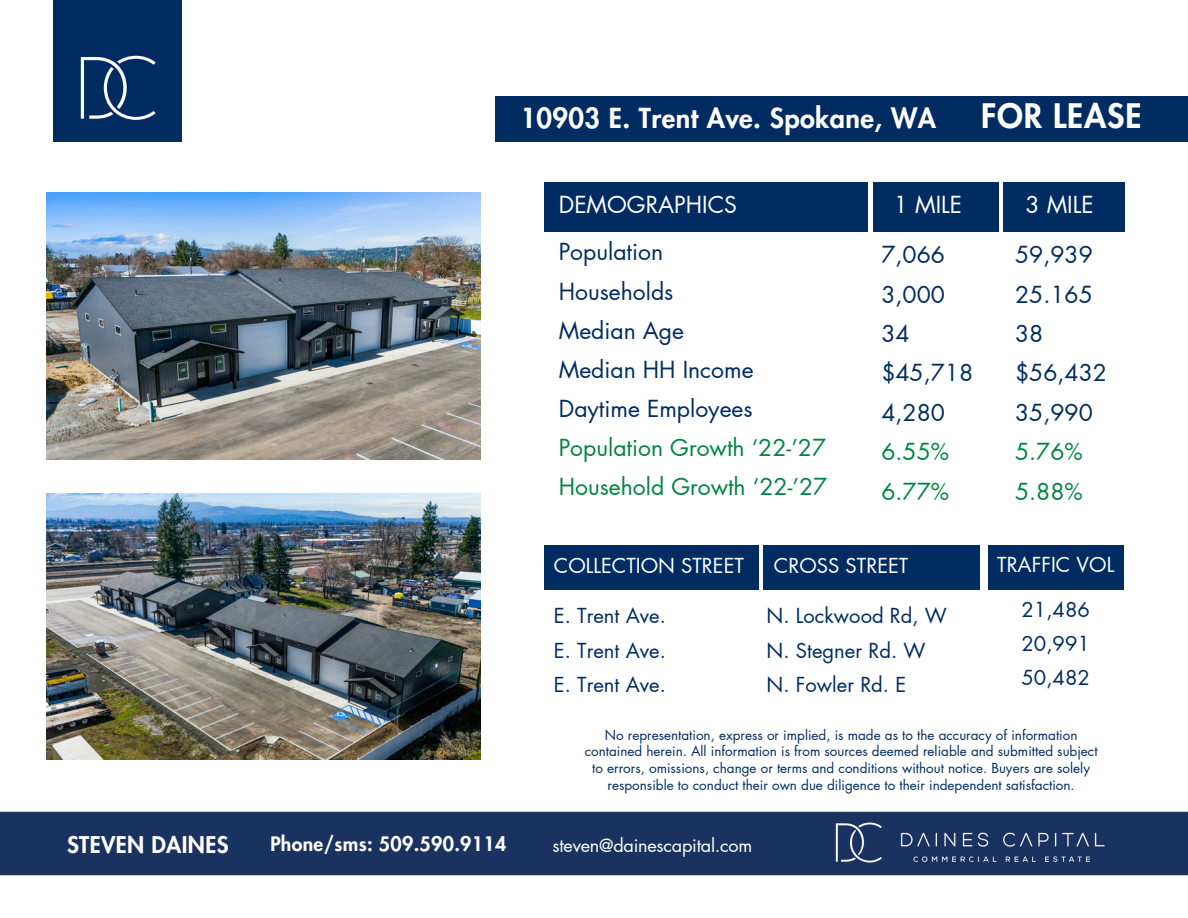
<style>
.page{position:relative;width:1188px;height:918px;background:#fff}
.page>*{position:absolute;margin:0;border:0;box-sizing:border-box;transform-origin:0 0}
.t1{font:800 33px "Futura LT Pro";letter-spacing:.025em;color:#fff}
.t2{font:800 27px "Futura LT Pro";letter-spacing:.015em;color:#fff}
.t3{font:22.95px/39.5px "Futura LT Pro";color:#012c62}
.t4{font:22.95px "Futura LT Pro";color:#fff}
.t5{font:800 22.5px "Futura LT Pro";letter-spacing:.015em;color:#fff}
.t6{font:20.25px "Futura LT Pro";color:#012c62}
.t7{font:20.25px "Futura LT Pro";color:#fff}
.t8{font:800 19.5px "Futura LT Pro";letter-spacing:.015em;color:#fff}
.t9{font:18px "Futura LT Pro";letter-spacing:-.01em;color:#fff}
.t10{font:13.5px/16.8px "Futura LT Pro";color:#012c62;text-align:center}
.s1{color:#008540}
</style>
<div class="page">
<div style="left:54px;top:0;width:128px;height:142px;background:#012c62"></div>
<svg style="left:81px;top:56px;width:75px;height:64px"></svg>
<div style="left:0;top:811px;width:1188px;height:65px;background:#19325f"></div>
<div style="left:495px;top:96px;width:693px;height:46px;background:#012c62"></div>
<div style="left:545px;top:182px;width:323px;height:50px;background:#012c62"></div>
<div style="left:873px;top:182px;width:125px;height:50px;background:#012c62"></div>
<div style="left:1003px;top:182px;width:122px;height:50px;background:#012c62"></div>
<div style="left:545px;top:546px;width:214px;height:44px;background:#012c62"></div>
<div style="left:764px;top:546px;width:216px;height:44px;background:#012c62"></div>
<div style="left:988px;top:546px;width:136px;height:44px;background:#012c62"></div>
<img style="left:46px;top:493px;width:435px;height:267px">
<img style="left:46px;top:193px;width:435px;height:267px">
<h1 class="t2" style="left:520px;top:106px;width:417px">10903 E. Trent Ave. Spokane, WA</h1>
<h2 class="t1" style="left:981px;top:101px;width:162px">FOR LEASE</h2>
<h4 class="t4" style="left:559px;top:194px;width:180px">DEMOGRAPHICS</h4>
<h5 class="t4" style="left:894px;top:194px;width:70px">1 MILE</h5>
<h4 class="t4" style="left:1025px;top:194px;width:70px">3 MILE</h4>
<h5 class="t3" style="left:559px;top:233px;width:270px">Population<br>Households<br>Median Age<br>Median HH Income<br>Daytime Employees<br><span class="s1">Population Growth ‘22-’27<br>Household Growth ‘22-’27</span></h5>
<p class="t3" style="left:881px;top:236px;width:93px">7,066<br>3,000<br>34 $45,718<br>4,280<br><span class="s1">6.55%<br>6.77%</span></p>
<h6 class="t3" style="left:1015px;top:236px;width:93px">59,939<br>25.165<br>38 $56,432<br>35,990<br><span class="s1">5.76%<br>5.88%</span></h6>
<h5 class="t7" style="left:554px;top:556px;width:192px">COLLECTION STREET</h5>
<h6 class="t7" style="left:774px;top:556px;width:136px">CROSS STREET</h6>
<p class="t7" style="left:997px;top:556px;width:119px">TRAFFIC VOL</p>
<p class="t6" style="left:554px;top:606px;width:113px">E. Trent Ave.</p>
<p class="t6" style="left:554px;top:641px;width:113px">E. Trent Ave.</p>
<p class="t6" style="left:554px;top:675px;width:113px">E. Trent Ave.</p>
<h6 class="t6" style="left:767px;top:606px;width:182px">N. Lockwood Rd, W</h6>
<p class="t6" style="left:767px;top:641px;width:160px">N. Stegner Rd. W</p>
<p class="t6" style="left:767px;top:675px;width:141px">N. Fowler Rd. E</p>
<p class="t6" style="left:1021px;top:601px;width:70px">21,486</p>
<p class="t6" style="left:1021px;top:634px;width:70px">20,991</p>
<p class="t6" style="left:1021px;top:668px;width:70px">50,482</p>
<p class="t10" style="left:585px;top:727px;width:514px">No representation, express or implied, is made as to the accuracy of information contained herein. All information is from sources deemed reliable and submitted subject to errors, omissions, change or terms and conditions without notice. Buyers are solely responsible to conduct their own due diligence to their independent satisfaction.</p>
<p class="t5" style="left:67px;top:834px;width:163px">STEVEN DAINES</p>
<h4 class="t8" style="left:270px;top:835px;width:237px">Phone/sms: 509.590.9114</h4>
<p class="t9" style="left:552px;top:837px;width:201px">steven@dainescapital.com</p>
</div>
